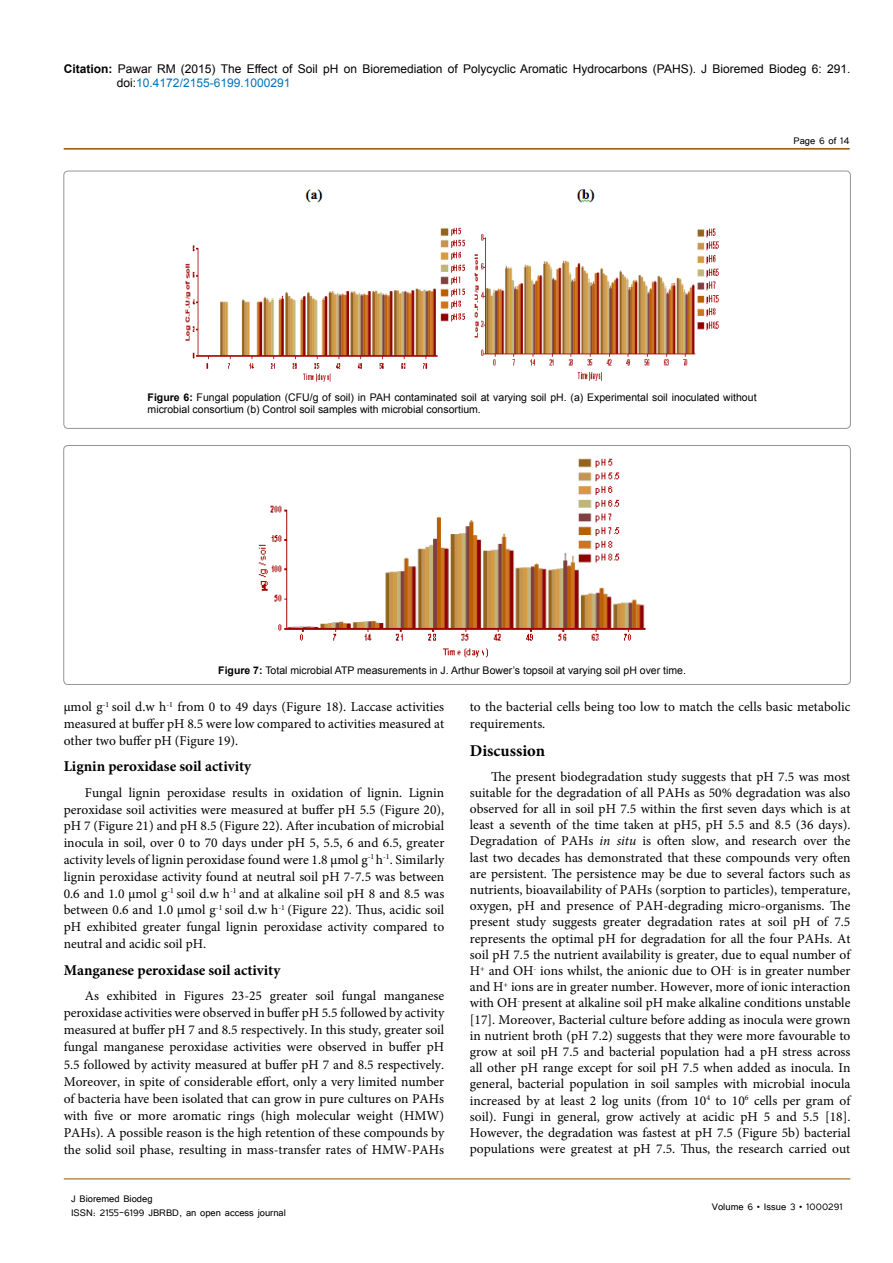
<style>
.page{position:relative;width:893px;height:1263px;background:#fff}
.page>*{position:absolute;margin:0;border:0;box-sizing:border-box;transform-origin:0 0}
.t1{font:700 16.5px "Minion Pro";color:#000}
.t2{font:700 15px "Minion Pro";color:#000}
.t3{font:13.5px/16.2px "Minion Pro";color:#000;text-align:justify}
.t4{font:12px/14.4px "Arial";color:#000}
.t5{font:12px/14.4px "Tunga";color:#000}
.t6{font:10.5px/12.6px "Arial";color:#000}
.s1{font-weight:700}
.s2{color:#0072bc}
.s3{font-style:italic}
</style>
<div class="page">
<hr style="left:64px;top:148px;width:786px;height:2px;background:#905501">
<hr style="left:64px;top:1179px;width:786px;height:1px;background:#905501">
<div style="left:64px;top:171px;width:786px;height:257px;border:1px solid #939598;border-radius:4px"></div>
<img style="left:185px;top:189px;width:534px;height:193px">
<div style="left:64px;top:445px;width:786px;height:239px;border:1px solid #939598;border-radius:4px"></div>
<img style="left:258px;top:458px;width:388px;height:199px">
<p class="t4" style="left:117px;top:61px;width:735px;text-indent:-53px"><span class="s1">Citation:</span> Pawar RM (2015) The Effect of Soil pH on Bioremediation of Polycyclic Aromatic Hydrocarbons (PAHS). J Bioremed Biodeg 6: 291. doi:<span class="s2">10.4172/2155-6199.1000291</span></p>
<p class="t5" style="left:793px;top:133px;width:58px">Page 6 of 14</p>
<p class="t6" style="left:148px;top:391px;width:610px"><span class="s1">Figure 6:</span> Fungal population (CFU/g of soil) in PAH contaminated soil at varying soil pH. (a) Experimental soil inoculated without microbial consortium (b) Control soil samples with microbial consortium.</p>
<p class="t6" style="left:218px;top:664px;width:469px"><span class="s1">Figure 7:</span> Total microbial ATP measurements in J. Arthur Bower’s topsoil at varying soil pH over time.</p>
<p class="t3" style="left:64px;top:699px;width:382px;line-height:16.8px">µmol g<sup>-1</sup> soil d.w h<sup>-1</sup> from 0 to 49 days (Figure 18). Laccase activities measured at buffer pH 8.5 were low compared to activities measured at other two buffer pH (Figure 19).</p>
<p class="t2" style="left:64px;top:756px;width:189px">Lignin peroxidase soil activity</p>
<p class="t3" style="left:64px;top:784px;width:382px;line-height:16.8px;text-indent:21px">Fungal lignin peroxidase results in oxidation of lignin. Lignin peroxidase soil activities were measured at buffer pH 5.5 (Figure 20), pH 7 (Figure 21) and pH 8.5 (Figure 22). After incubation of microbial inocula in soil, over 0 to 70 days under pH 5, 5.5, 6 and 6.5, greater activity levels of lignin peroxidase found were 1.8 µmol g<sup>-1</sup> h<sup>-1</sup>. Similarly lignin peroxidase activity found at neutral soil pH 7-7.5 was between 0.6 and 1.0 µmol g<sup>-1</sup> soil d.w h<sup>-1</sup> and at alkaline soil pH 8 and 8.5 was between 0.6 and 1.0 µmol g<sup>-1</sup> soil d.w h<sup>-1</sup> (Figure 22). Thus, acidic soil pH exhibited greater fungal lignin peroxidase activity compared to neutral and acidic soil pH.</p>
<p class="t2" style="left:64px;top:959px;width:218px">Manganese peroxidase soil activity</p>
<p class="t3" style="left:64px;top:987px;width:382px;line-height:17.1px;text-indent:21px">As exhibited in Figures 23-25 greater soil fungal manganese peroxidase activities were observed in buffer pH 5.5 followed by activity measured at buffer pH 7 and 8.5 respectively. In this study, greater soil fungal manganese peroxidase activities were observed in buffer pH 5.5 followed by activity measured at buffer pH 7 and 8.5 respectively.<br>Moreover, in spite of considerable effort, only a very limited number of bacteria have been isolated that can grow in pure cultures on PAHs with five or more aromatic rings (high molecular weight (HMW)<br>PAHs). A possible reason is the high retention of these compounds by the solid soil phase, resulting in mass-transfer rates of HMW-PAHs</p>
<p class="t5" style="left:71px;top:1190px;width:216px">J Bioremed Biodeg<br>ISSN: 2155-6199 JBRBD, an open access journal</p>
<p class="t3" style="left:470px;top:699px;width:382px">to the bacterial cells being too low to match the cells basic metabolic requirements.</p>
<p class="t1" style="left:470px;top:739px;width:77px">Discussion</p>
<p class="t3" style="left:470px;top:768px;width:382px;text-indent:21px">The present biodegradation study suggests that pH 7.5 was most suitable for the degradation of all PAHs as 50% degradation was also observed for all in soil pH 7.5 within the first seven days which is at least a seventh of the time taken at pH5, pH 5.5 and 8.5 (36 days).<br>Degradation of PAHs <span class="s3">in situ</span> is often slow, and research over the last two decades has demonstrated that these compounds very often are persistent. The persistence may be due to several factors such as nutrients, bioavailability of PAHs (sorption to particles), temperature, oxygen, pH and presence of PAH-degrading micro-organisms. The present study suggests greater degradation rates at soil pH of 7.5 represents the optimal pH for degradation for all the four PAHs. At soil pH 7.5 the nutrient availability is greater, due to equal number of H<sup>+</sup> and OH<sup>-</sup> ions whilst, the anionic due to OH<sup>-</sup> is in greater number and H<sup>+</sup> ions are in greater number. However, more of ionic interaction with OH<sup>-</sup> present at alkaline soil pH make alkaline conditions unstable [17]. Moreover, Bacterial culture before adding as inocula were grown in nutrient broth (pH 7.2) suggests that they were more favourable to grow at soil pH 7.5 and bacterial population had a pH stress across all other pH range except for soil pH 7.5 when added as inocula. In general, bacterial population in soil samples with microbial inocula increased by at least 2 log units (from 10<sup>4</sup> to 10<sup>6</sup> cells per gram of soil). Fungi in general, grow actively at acidic pH 5 and 5.5 [18].<br>However, the degradation was fastest at pH 7.5 (Figure 5b) bacterial populations were greatest at pH 7.5. Thus, the research carried out</p>
<p class="t5" style="left:712px;top:1199px;width:132px">Volume 6 • Issue 3 • 1000291</p>
</div>
